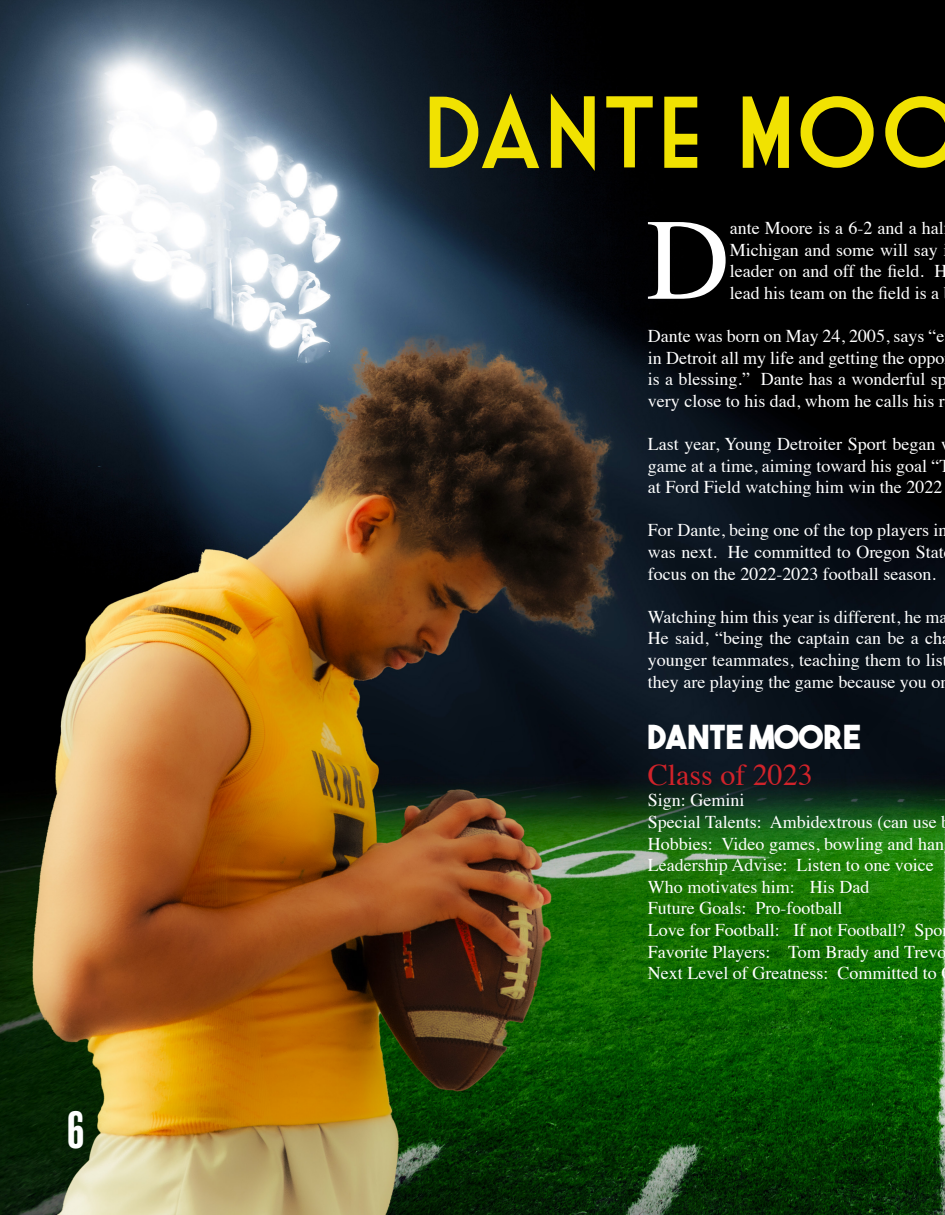
<style>
.page{position:relative;width:945px;height:1215px;background:#fff}
.page>*{position:absolute;margin:0;border:0;box-sizing:border-box;transform-origin:0 0}
.t1{font:115.95px "Times";color:#fff}
.t2{font:99px "Market Deco";color:#f1e201}
.t3{font:condensed 48px "Balboa";color:#fff}
.t4{font:33px "The Bold Font";color:#fff}
.t5{font:30px "Times";color:#d1232a}
.t6{font:18px/21.6px "Times";color:#fff}
</style>
<div class="page">
<img style="left:0;top:0;width:945px;height:1215px">
<p class="t3" style="left:68px;top:1105px;width:18px">6</p>
<p class="t2" style="left:424px;top:78px;width:542px">DANTE MOO</p>
<p class="t1" style="left:646px;top:151px;width:85px">D</p>
<p class="t6" style="left:730px;top:216px;width:219px">ante Moore is a 6-2 and a hal<br>Michigan and some will say leader on and off the field. H lead his team on the field is a</p>
<p class="t6" style="left:648px;top:324px;width:300px">Dante was born on May 24, 2005, says “e in Detroit all my life and getting the oppo is a blessing.” Dante has a wonderful sp very close to his dad, whom he calls his r</p>
<p class="t6" style="left:648px;top:432px;width:304px">Last year, Young Detroiter Sport began game at a time, aiming toward his goal “T at Ford Field watching him win the 2022</p>
<p class="t6" style="left:648px;top:518px;width:301px">For Dante, being one of the top players in was next. He committed to Oregon Stat focus on the 2022-2023 football season.</p>
<p class="t6" style="left:648px;top:604px;width:303px">Watching him this year is different, he ma He said, “being the captain can be a ch younger teammates, teaching them to lis they are playing the game because you on</p>
<p class="t4" style="left:648px;top:716px;width:215px">DANTE MOORE</p>
<p class="t5" style="left:648px;top:747px;width:166px">Class of 2023</p>
<p class="t6" style="left:648px;top:788px;width:98px">Sign: Gemini</p>
<p class="t6" style="left:648px;top:810px;width:290px">Special Talents: Ambidextrous (can use</p>
<p class="t6" style="left:648px;top:831px;width:298px">Hobbies: Video games, bowling and han</p>
<p class="t6" style="left:648px;top:853px;width:287px">Leadership Advise: Listen to one voice</p>
<p class="t6" style="left:648px;top:874px;width:223px">Who motivates him: His Dad</p>
<p class="t6" style="left:648px;top:896px;width:196px">Future Goals: Pro-football</p>
<p class="t6" style="left:648px;top:918px;width:296px">Love for Football: If not Football? Spo</p>
<p class="t6" style="left:648px;top:939px;width:300px">Favorite Players: Tom Brady and Trevo</p>
<p class="t6" style="left:648px;top:961px;width:290px">Next Level of Greatness: Committed to</p>
</div>
